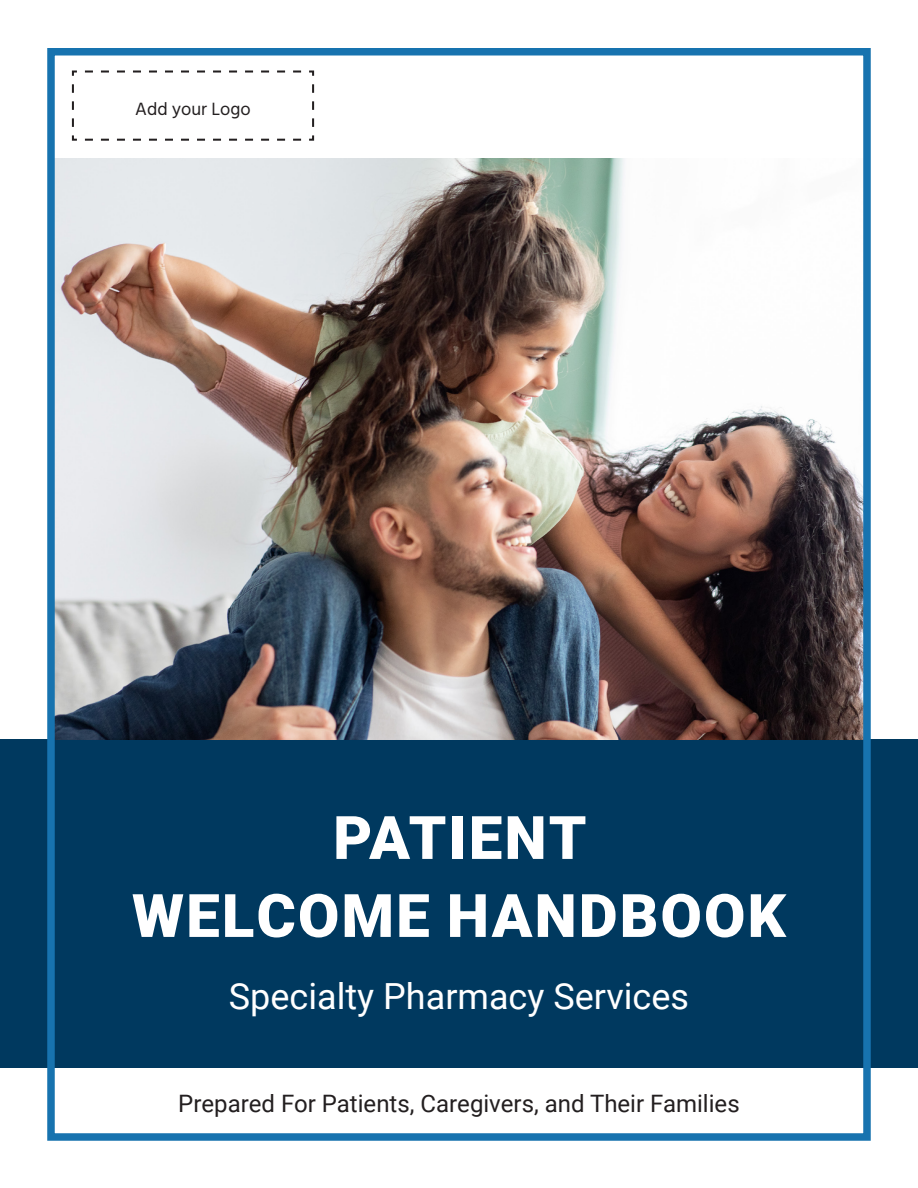
<style>
.page{position:relative;width:918px;height:1188px;background:#fff}
.page>*{position:absolute;margin:0;border:0;box-sizing:border-box;transform-origin:0 0}
.t1{font:900 60px "Roboto";letter-spacing:.035em;color:#fff}
.t2{font:36px "Roboto";color:#fff}
.t3{font:24px "Roboto";color:#231f20}
.t4{font:18.15px "Hind";color:#231f20}
</style>
<div class="page">
<div style="left:0;top:740px;width:918px;height:328px;background:#00395f"></div>
<img style="left:56px;top:159px;width:806px;height:581px">
<div style="left:47px;top:48px;width:824px;height:1093px;border:8px solid #1773af"></div>
<svg style="left:71px;top:70px;width:244px;height:71px"></svg>
<p class="t4" style="left:135px;top:97px;width:117px">Add your Logo</p>
<p class="t1" style="left:333px;top:796px;width:255px">PATIENT</p>
<p class="t1" style="left:132px;top:874px;width:656px">WELCOME HANDBOOK</p>
<p class="t2" style="left:229px;top:971px;width:462px">Specialty Pharmacy Services</p>
<p class="t3" style="left:178px;top:1087px;width:563px">Prepared For Patients, Caregivers, and Their Families</p>
</div>
